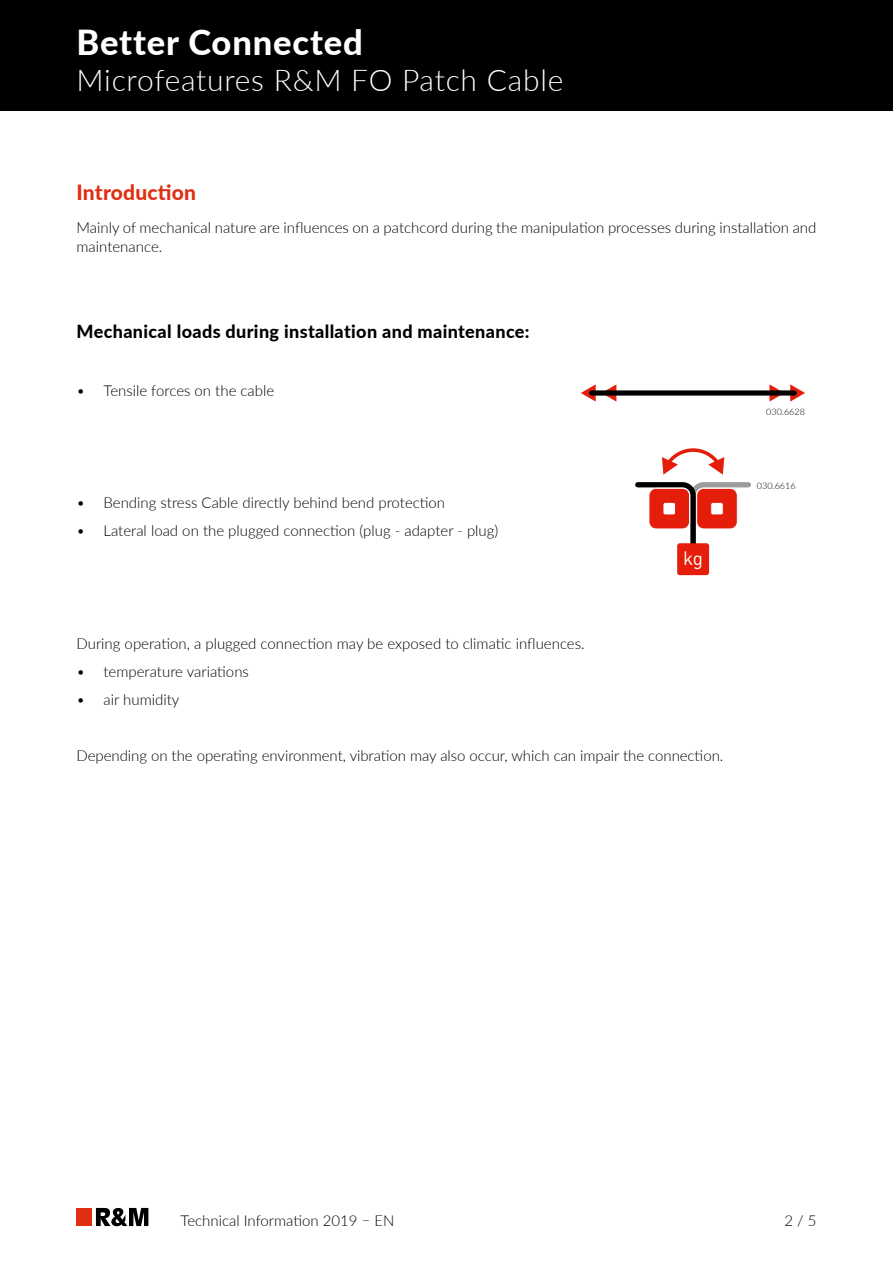
<style>
.page{position:relative;width:893px;height:1263px;background:#fff}
.page>*{position:absolute;margin:0;border:0;box-sizing:border-box;transform-origin:0 0}
.t1{font:800 34.5px "Lato";letter-spacing:.025em;color:#fff}
.t2{font:300 30px "Lato";letter-spacing:.025em;color:#fff}
.t3{font:800 21px "Lato";letter-spacing:.01em;color:#e02e12}
.t4{font:18.9px "DIN";color:#fff}
.t5{font:800 18px "Lato";letter-spacing:.02em;color:#000}
.t6{font:300 15px/19.5px "Lato";color:#000}
.t7{font:300 9px "Lato";color:#000}
</style>
<div class="page">
<div style="left:0;top:0;width:893px;height:111px;background:#000"></div>
<div style="left:77px;top:1214px;width:15px;height:5px;background:#e02e12"></div>
<div style="left:77px;top:1208px;width:15px;height:5px;background:#e02e12"></div>
<div style="left:77px;top:1221px;width:15px;height:5px;background:#e02e12"></div>
<svg style="left:96px;top:1208px;width:52px;height:18px"></svg>
<div style="left:677px;top:543px;width:32px;height:32px;background:#e41e0a;border-radius:2px"></div>
<svg style="left:635px;top:448px;width:116px;height:104px"></svg>
<svg style="left:790px;top:384px;width:15px;height:18px"></svg>
<svg style="left:581px;top:384px;width:35px;height:18px"></svg>
<svg style="left:769px;top:384px;width:10px;height:18px"></svg>
<div style="left:592px;top:390px;width:202px;height:6px;background:#000"></div>
<h1 class="t1" style="left:77px;top:17px;width:288px">Better Connected</h1>
<h2 class="t2" style="left:77px;top:60px;width:488px">Microfeatures R&amp;M FO Patch Cable</h2>
<h3 class="t3" style="left:77px;top:177px;width:121px">Introduction</h3>
<p class="t6" style="left:77px;top:217px;width:741px">Mainly of mechanical nature are influences on a patchcord during the manipulation processes during installation and maintenance.</p>
<p class="t5" style="left:77px;top:318px;width:455px">Mechanical loads during installation and maintenance:</p>
<p class="t6" style="left:77px;top:381px;width:199px">• Tensile forces on the cable</p>
<p class="t6" style="left:77px;top:493px;width:370px">• Bending stress Cable directly behind bend protection</p>
<p class="t6" style="left:77px;top:521px;width:423px">• Lateral load on the plugged connection (plug - adapter - plug)</p>
<p class="t6" style="left:77px;top:633px;width:510px">During operation, a plugged connection may be exposed to climatic influences.</p>
<p class="t6" style="left:77px;top:661px;width:174px">• temperature variations</p>
<p class="t6" style="left:77px;top:689px;width:104px">• air humidity</p>
<p class="t4" style="left:683px;top:547px;width:22px">kg</p>
<p class="t6" style="left:77px;top:745px;width:648px">Depending on the operating environment, vibration may also occur, which can impair the connection.</p>
<p class="t7" style="left:766px;top:406px;width:40px">030.6628</p>
<p class="t7" style="left:757px;top:479px;width:40px">030.6616</p>
<p class="t6" style="left:181px;top:1210px;width:216px">Technical Information 2019 – EN</p>
<p class="t6" style="left:784px;top:1210px;width:34px">2 / 5</p>
</div>
